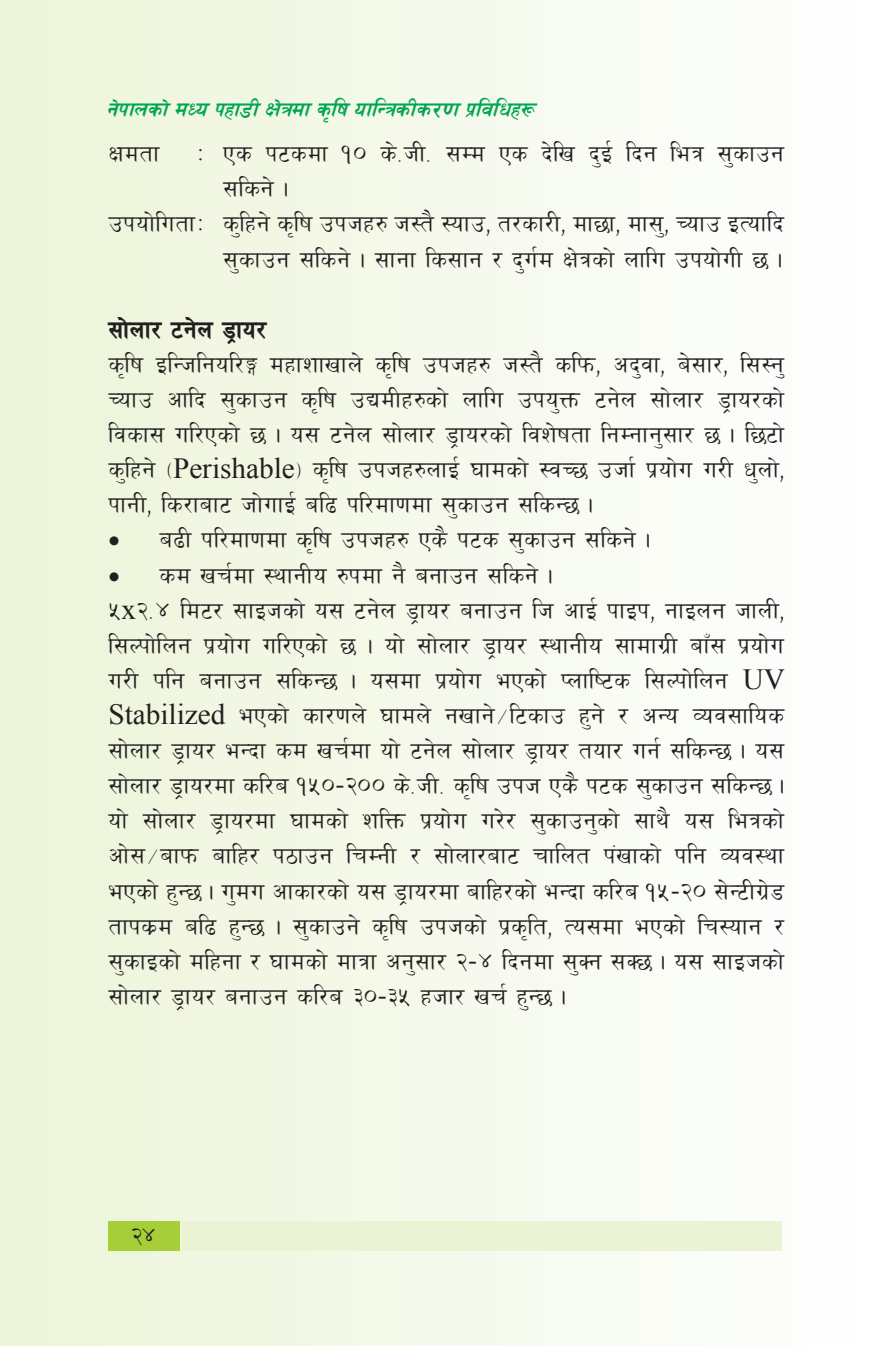
<style>
.page{position:relative;width:893px;height:1346px;background:#fff}
.page>*{position:absolute;margin:0;border:0;box-sizing:border-box;transform-origin:0 0}
.t1{font:29.25px/35.1px "Preeti";color:#231f20}
.t2{font:700 29.25px "Preeti";color:#231f20}
.t3{font:italic 700 27px "Nagarik";color:#00a54f}
.t4{font:20.25px "Fontasy Himali";color:#231f20}
.s1{font-family:"Times New Roman"}
</style>
<div class="page">
<div style="left:0;top:0;width:893px;height:1346px;background:linear-gradient(to right,#ecf4d9,#fff)"></div>
<div style="left:108px;top:1221px;width:71px;height:30px;background:#a6ce39"></div>
<div style="left:182px;top:1221px;width:600px;height:30px;background:#eaf3d4"></div>
<p class="t3" style="left:108px;top:96px;width:429px">g]kfnsf]dWo kxf8L If]qdf s[lif oflGqsLs/0f k|ljlwx¿</p>
<p class="t1" style="left:108px;top:137px;width:53px">Ifdtf</p>
<p class="t1" style="left:198px;top:137px;width:588px">M Ps k6sdf !) s]=hL= ;Dd Ps b]lv b'O{ lbg leq ;'sfpg</p>
<p class="t1" style="left:223px;top:172px;width:67px">;lsg].</p>
<p class="t1" style="left:108px;top:207px;width:678px">pkof]lutf M s'lxg]s[lif pkhx? h:t}:ofp, t/sf/L, df5f, df;', Rofp OToflb</p>
<p class="t1" style="left:223px;top:242px;width:561px">;'sfpg ;lsg]. ;fgf ls;fg / b'u{d If]qsf]nflu pkof]uL 5 .</p>
<p class="t2" style="left:108px;top:315px;width:160px">;f]nf/ 6g]n 8«fo/</p>
<p class="t1" style="left:108px;top:348px;width:689px">s[lif OlGhlgol/Ë dxfzfvfn]s[lif pkhx? h:t}slkm, cb'jf, a];f/, l;:g' Rofp cflb ;'sfpg s[lif pBdLx?sf] nflu pko'Qm 6g]n ;f]nf/ 8«fo/sf] ljsf; ul/Psf]5 . o; 6g]n ;f]nf/ 8«fo/sf]ljz]iftf lgDgfg';f/ 5 . l56f] s'lxg]-<span class="s1">Perishable</span>_ s[lif pkhx?nfO{ 3fdsf]:jR5 phf{ k|of]u u/L w'nf], kfgL, ls/faf6 hf]ufO{ al9 kl/df0fdf ;'sfpg ;lsG5 .</p>
<p class="t1" style="left:108px;top:523px;width:544px">• a9L kl/df0fdf s[lif pkhx? Ps}k6s ;'sfpg ;lsg].</p>
<p class="t1" style="left:108px;top:558px;width:689px">• sd vr{df :yfgLo ?kdf g}agfpg ;lsg].<br>%<span class="s1">x</span>@=$ ld6/ ;fOhsf]o; 6g]n 8«fo/ agfpg lh cfO{ kfOk, gfOng hfnL, l;Nkf]lng k|of]u ul/Psf]5 . of];f]nf/ 8«fo/ :yfgLo ;fdfu|L afF; k|of]u u/L klg agfpg ;lsG5 . o;df k|of]u ePsf] Knfli6s l;Nkf]lng <span class="s1">UV Stabilized</span> ePsf] sf/0fn] 3fdn] gvfg]÷l6sfp x'g] / cGo Joj;flos ;f]nf/ 8«fo/ eGbf sd vr{df of]6g]n ;f]nf/ 8«fo/ tof/ ug{ ;lsG5 . o; ;f]nf/ 8«fo/df sl/a !%)–@)) s]=hL= s[lif pkh Ps}k6s ;'sfpg ;lsG5 . of] ;f]nf/ 8«fo/df 3fdsf] zlQm k|of]u u/]/ ;'sfpg'sf] ;fy} o; leqsf] cf];÷afkm aflx/ k7fpg lrDgL / ;f]nf/af6 rflnt k+vfsf] klg Joj:yf ePsf]x'G5 . u'du cfsf/sf]o; 8«fo/df aflx/sf]eGbf sl/a !%–@) ;]G6Lu]|8 tfks|d al9 x'G5 . ;'sfpg]s[lif pkhsf]k|s[lt, To;df ePsf]lr:ofg / ;'sfOsf]dlxgf / 3fdsf]dfqf cg';f/ @–$ lbgdf ;'Sg ;S5 . o; ;fOhsf] ;f]nf/ 8«fo/ agfpg sl/a #)–#% xhf/ vr{ x'G5 .</p>
<p class="t4" style="left:131px;top:1222px;width:27px">24</p>
</div>
